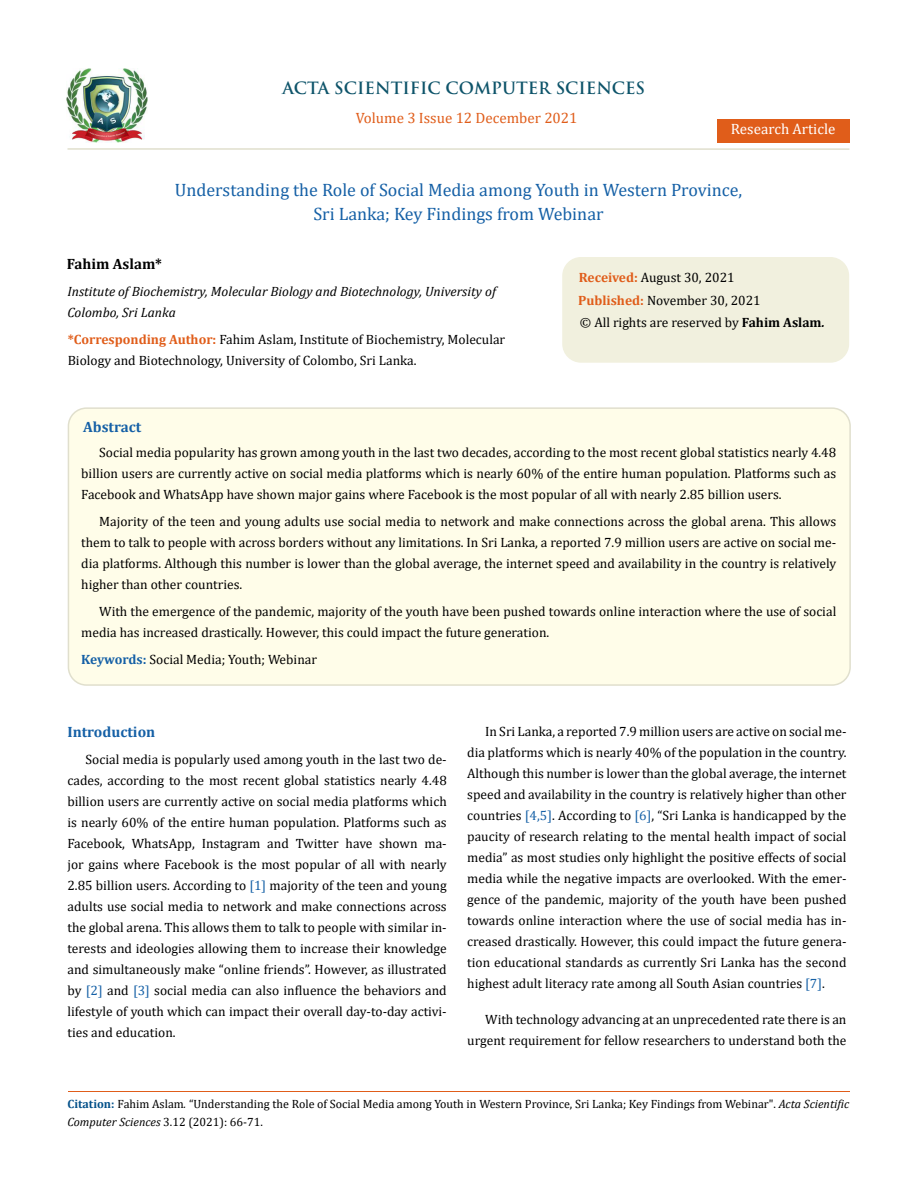
<style>
.page{position:relative;width:917px;height:1188px;background:#fff}
.page>*{position:absolute;margin:0;border:0;box-sizing:border-box;transform-origin:0 0}
.t1{font:18px/24px "Cambria";color:#1560a6;text-align:center}
.t2{font:700 16.5px "Trajan Pro";color:#0e546a}
.t3{font:15px "Cambria";color:#e05d1a}
.t4{font:700 15px "Cambria";color:#1560a6}
.t5{font:15px "Cambria";color:#fff}
.t6{font:700 15px "Cambria";color:#000}
.t7{font:13.5px/21px "Cambria";color:#000;text-align:justify}
.t8{font:italic 13.5px/21px "Cambria";color:#000}
.t9{font:12px/18px "Cambria";color:#000}
.s1{font-weight:700;color:#e05d1a}
.s2{font-weight:700}
.s3{font-weight:700;font-style:italic}
.s4{font-weight:700;color:#1560a6}
.s5{color:#1560a6}
.s6{font-weight:700;color:#035089}
.s7{font-style:italic}
</style>
<div class="page">
<img style="left:67px;top:68px;width:80px;height:74px">
<div style="left:717px;top:119px;width:132px;height:23px;background:#e05d1a"></div>
<div style="left:563px;top:258px;width:285px;height:104px;background:#f1f0de;border-radius:18px"></div>
<div style="left:562px;top:257px;width:287px;height:106px;border:2px solid #f1f0de;border-radius:18px"></div>
<div style="left:68px;top:408px;width:782px;height:277px;background:#fffde9;border-radius:18px"></div>
<div style="left:68px;top:407px;width:782px;height:279px;border:2px solid #e0dfcd;border-radius:18px"></div>
<hr style="left:68px;top:1091px;width:781px;height:1px;background:#e05d1a">
<hr style="left:67px;top:148px;width:782px;height:2px;background:#e0dfcd">
<p class="t2" style="left:282px;top:77px;width:364px">ACTA SCIENTIFIC COMPUTER SCIENCES</p>
<p class="t3" style="left:356px;top:109px;width:223px">Volume 3 Issue 12 December 2021</p>
<p class="t5" style="left:731px;top:120px;width:106px">Research Article</p>
<h1 class="t1" style="left:175px;top:178px;width:569px">Understanding the Role of Social Media among Youth in Western Province,<br>Sri Lanka; Key Findings from Webinar</h1>
<p class="t6" style="left:67px;top:254px;width:97px">Fahim Aslam*</p>
<p class="t8" style="left:67px;top:281px;width:430px">Institute of Biochemistry, Molecular Biology and Biotechnology, University of<br>Colombo, Sri Lanka</p>
<p class="t7" style="left:68px;top:328px;width:439px"><span class="s1">*Corresponding Author:</span> Fahim Aslam, Institute of Biochemistry, Molecular<br>Biology and Biotechnology, University of Colombo, Sri Lanka.</p>
<p class="t7" style="left:578px;top:266px;width:184px;line-height:23px"><span class="s1">Received:</span> August 30, 2021<br><span class="s1">Published:</span> November 30, 2021</p>
<p class="t7" style="left:580px;top:312px;width:246px">© All rights are reserved by <span class="s2">Fahim Aslam</span><span class="s3">.</span></p>
<p class="t4" style="left:83px;top:416px;width:60px">Abstract</p>
<p class="t7" style="left:81px;top:442px;width:756px;text-indent:18px">Social media popularity has grown among youth in the last two decades, according to the most recent global statistics nearly 4.48 billion users are currently active on social media platforms which is nearly 60% of the entire human population. Platforms such as Facebook and WhatsApp have shown major gains where Facebook is the most popular of all with nearly 2.85 billion users.</p>
<p class="t7" style="left:81px;top:511px;width:756px;text-indent:18px">Majority of the teen and young adults use social media to network and make connections across the global arena. This allows them to talk to people with across borders without any limitations. In Sri Lanka, a reported 7.9 million users are active on social me&shy;dia platforms. Although this number is lower than the global average, the internet speed and availability in the country is relatively higher than other countries.</p>
<p class="t7" style="left:81px;top:601px;width:756px;text-indent:18px">With the emergence of the pandemic, majority of the youth have been pushed towards online interaction where the use of social media has increased drastically. However, this could impact the future generation.</p>
<p class="t7" style="left:81px;top:649px;width:237px"><span class="s4">Keywords:</span> Social Media; Youth; Webinar</p>
<p class="t4" style="left:67px;top:721px;width:89px">Introduction</p>
<p class="t7" style="left:67px;top:749px;width:381px;text-indent:18px">Social media is popularly used among youth in the last two de&shy;cades, according to the most recent global statistics nearly 4.48 billion users are currently active on social media platforms which is nearly 60% of the entire human population. Platforms such as Facebook, WhatsApp, Instagram and Twitter have shown ma&shy;jor gains where Facebook is the most popular of all with nearly 2.85 billion users. According to <span class="s5">[1]</span> majority of the teen and young adults use social media to network and make connections across the global arena. This allows them to talk to people with similar in&shy;terests and ideologies allowing them to increase their knowledge and simultaneously make “online friends”. However, as illustrated by <span class="s5">[2]</span> and <span class="s5">[3]</span> social media can also influence the behaviors and lifestyle of youth which can impact their overall day-to-day activi&shy;ties and education.</p>
<p class="t7" style="left:467px;top:721px;width:381px;text-indent:18px">In Sri Lanka, a reported 7.9 million users are active on social me&shy;dia platforms which is nearly 40% of the population in the country.<br>Although this number is lower than the global average, the internet speed and availability in the country is relatively higher than other countries <span class="s5">[4,5]</span>. According to <span class="s5">[6]</span>, “Sri Lanka is handicapped by the paucity of research relating to the mental health impact of social media” as most studies only highlight the positive effects of social media while the negative impacts are overlooked. With the emer&shy;gence of the pandemic, majority of the youth have been pushed towards online interaction where the use of social media has in&shy;creased drastically. However, this could impact the future genera&shy;tion educational standards as currently Sri Lanka has the second highest adult literacy rate among all South Asian countries <span class="s5">[7]</span>.</p>
<p class="t7" style="left:467px;top:1009px;width:381px;text-align:right">With technology advancing at an unprecedented rate there is an urgent requirement for fellow researchers to understand both the</p>
<p class="t9" style="left:68px;top:1095px;width:783px"><span class="s6">Citation:</span> Fahim Aslam<span class="s7">.</span> “Understanding the Role of Social Media among Youth in Western Province, Sri Lanka; Key Findings from Webinar". <span class="s7">Acta Scientific<br>Computer Sciences</span> 3.12 (2021): 66-71.</p>
</div>
